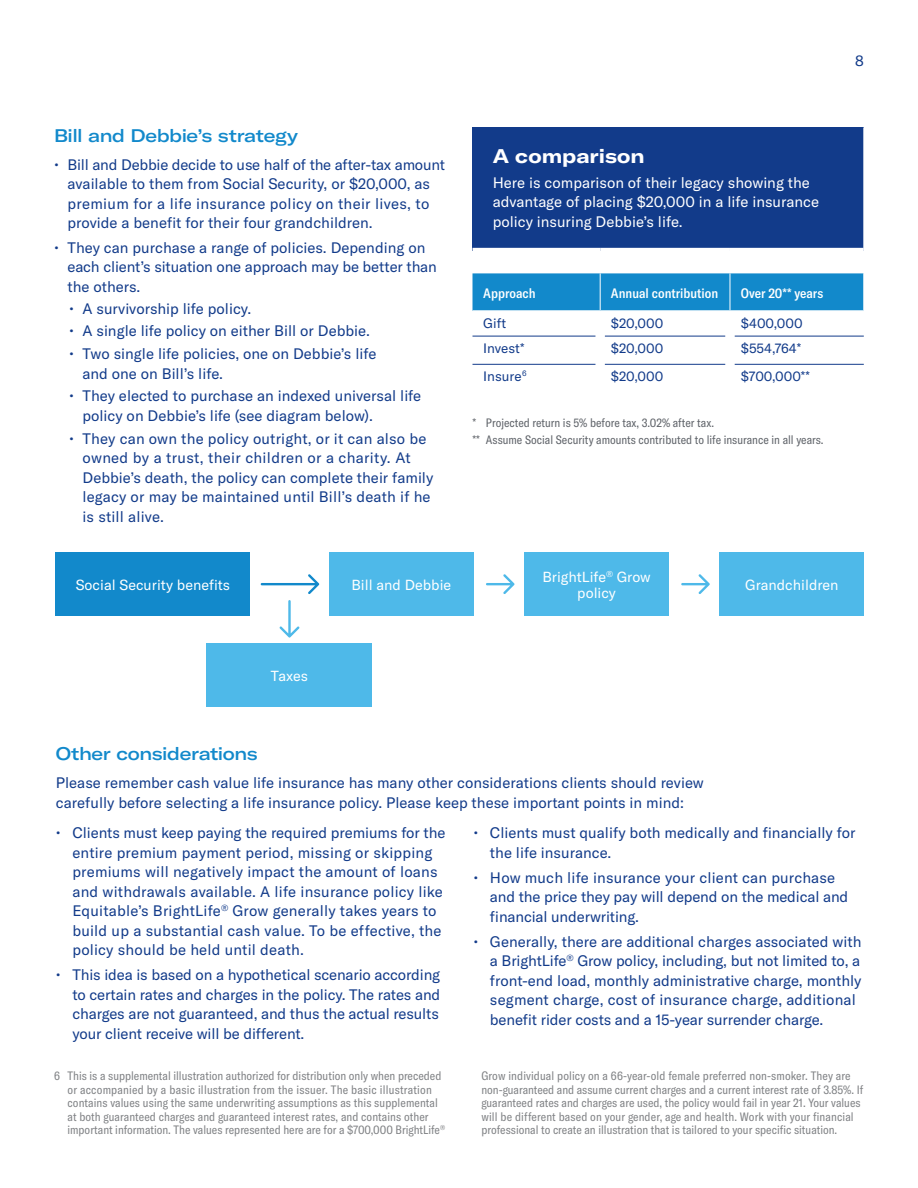
<style>
.page{position:relative;width:918px;height:1188px;background:#fff}
.page>*{position:absolute;margin:0;border:0;box-sizing:border-box;transform-origin:0 0}
.t1{font:700 expanded 19.5px "GT America";color:#fff}
.t2{font:500 expanded 18px "GT America";letter-spacing:-.02em;color:#1289cb}
.t3{font:15px/19.5px "GT America";color:#123b8a}
.t4{font:15px/19.5px "GT America";color:#fff}
.t5{font:14.4px/15.6px "GT America";color:#fff;text-align:center}
.t6{font:13.5px "GT America";color:#123b8a}
.t7{font:500 condensed 13.5px "GT America";color:#fff}
.t8{font:condensed 12px/13.5px "GT America";color:#808285}
.t9{font:condensed 12px/17.7px "GT America";color:#5f6369}
</style>
<div class="page">
<div style="left:56px;top:552px;width:194px;height:64px;background:#1289cb"></div>
<div style="left:207px;top:643px;width:165px;height:64px;background:#4eb9e9"></div>
<div style="left:720px;top:552px;width:144px;height:64px;background:#4eb9e9"></div>
<div style="left:525px;top:552px;width:144px;height:64px;background:#4eb9e9"></div>
<div style="left:329px;top:552px;width:144px;height:64px;background:#4eb9e9"></div>
<svg style="left:279px;top:600px;width:21px;height:38px"></svg>
<svg style="left:681px;top:574px;width:29px;height:20px"></svg>
<svg style="left:486px;top:574px;width:28px;height:20px"></svg>
<svg style="left:261px;top:574px;width:58px;height:20px"></svg>
<div style="left:472px;top:127px;width:392px;height:124px;background:#123b8a"></div>
<div style="left:472px;top:273px;width:392px;height:37px;background:#1289cb"></div>
<hr style="left:600px;top:273px;width:1px;height:37px;background:#fff">
<hr style="left:730px;top:273px;width:1px;height:37px;background:#fff">
<div style="left:472px;top:248px;width:128px;height:6px;background:#fff"></div>
<div style="left:600px;top:248px;width:130px;height:6px;background:#fff"></div>
<div style="left:730px;top:248px;width:134px;height:6px;background:#fff"></div>
<hr style="left:472px;top:336px;width:124px;height:1px;background:#123b8a">
<hr style="left:605px;top:336px;width:120px;height:1px;background:#123b8a">
<hr style="left:734px;top:336px;width:130px;height:1px;background:#123b8a">
<hr style="left:472px;top:364px;width:124px;height:1px;background:#123b8a">
<hr style="left:605px;top:364px;width:120px;height:1px;background:#123b8a">
<hr style="left:734px;top:364px;width:130px;height:1px;background:#123b8a">
<p class="t3" style="left:855px;top:51px;width:10px">8</p>
<p class="t2" style="left:54px;top:124px;width:246px">Bill and Debbie’s strategy</p>
<p class="t3" style="left:68px;top:155px;width:379px;text-indent:-14px">• Bill and Debbie decide to use half of the after-tax amount available to them from Social Security, or $20,000, as premium for a life insurance policy on their lives, to provide a benefit for their four grandchildren.</p>
<p class="t3" style="left:68px;top:238px;width:371px;text-indent:-14px">• They can purchase a range of policies. Depending on each client’s situation one approach may be better than the others.</p>
<p class="t3" style="left:69px;top:299px;width:184px">• A survivorship life policy.</p>
<p class="t3" style="left:69px;top:321px;width:302px">• A single life policy on either Bill or Debbie.</p>
<p class="t3" style="left:82px;top:344px;width:295px;text-indent:-14px">• Two single life policies, one on Debbie’s life and one on Bill’s life.</p>
<p class="t3" style="left:82px;top:386px;width:340px;text-indent:-14px">• They elected to purchase an indexed universal life policy on Debbie’s life (see diagram below).</p>
<p class="t3" style="left:82px;top:429px;width:352px;text-indent:-14px">• They can own the policy outright, or it can also be owned by a trust, their children or a charity. At Debbie’s death, the policy can complete their family legacy or may be maintained until Bill’s death if he is still alive.</p>
<p class="t5" style="left:76px;top:577px;width:156px">Social Security benefits</p>
<p class="t5" style="left:352px;top:577px;width:101px">Bill and Debbie</p>
<h1 class="t1" style="left:493px;top:144px;width:153px">A comparison</h1>
<p class="t4" style="left:493px;top:173px;width:328px">Here is comparison of their legacy showing the advantage of placing $20,000 in a life insurance policy insuring Debbie’s life.</p>
<p class="t7" style="left:483px;top:285px;width:54px">Approach</p>
<p class="t7" style="left:611px;top:285px;width:109px">Annual contribution</p>
<p class="t7" style="left:741px;top:285px;width:84px">Over 20** years</p>
<p class="t6" style="left:483px;top:315px;width:25px">Gift</p>
<p class="t6" style="left:611px;top:315px;width:54px">$20,000</p>
<p class="t6" style="left:741px;top:315px;width:63px">$400,000</p>
<p class="t6" style="left:483px;top:340px;width:43px">Invest*</p>
<p class="t6" style="left:611px;top:340px;width:54px">$20,000</p>
<p class="t6" style="left:741px;top:340px;width:62px">$554,764*</p>
<p class="t6" style="left:483px;top:368px;width:45px">Insure<sup>6</sup></p>
<p class="t6" style="left:611px;top:368px;width:54px">$20,000</p>
<p class="t6" style="left:741px;top:368px;width:70px">$700,000**</p>
<p class="t9" style="left:472px;top:414px;width:353px">* Projected return is 5% before tax, 3.02% after tax.<br>** Assume Social Security amounts contributed to life insurance in all years.</p>
<p class="t5" style="left:542px;top:569px;width:110px">BrightLife<sup>®</sup> Grow policy</p>
<p class="t5" style="left:745px;top:577px;width:95px">Grandchildren</p>
<p class="t5" style="left:271px;top:668px;width:39px">Taxes</p>
<p class="t2" style="left:56px;top:743px;width:203px">Other considerations</p>
<p class="t3" style="left:56px;top:773px;width:649px">Please remember cash value life insurance has many other considerations clients should review carefully before selecting a life insurance policy. Please keep these important points in mind:</p>
<p class="t3" style="left:72px;top:823px;width:375px;text-indent:-16px">• Clients must keep paying the required premiums for the entire premium payment period, missing or skipping premiums will negatively impact the amount of loans and withdrawals available. A life insurance policy like Equitable’s BrightLife<sup>®</sup> Grow generally takes years to build up a substantial cash value. To be effective, the policy should be held until death.</p>
<p class="t3" style="left:72px;top:965px;width:369px;text-align:justify;text-indent:-16px">• This idea is based on a hypothetical scenario according to certain rates and charges in the policy. The rates and charges are not guaranteed, and thus the actual results your client receive will be different.</p>
<p class="t3" style="left:490px;top:823px;width:367px;text-indent:-16px">• Clients must qualify both medically and financially for the life insurance.</p>
<p class="t3" style="left:490px;top:868px;width:360px;text-indent:-17px">• How much life insurance your client can purchase and the price they pay will depend on the medical and financial underwriting.</p>
<p class="t3" style="left:490px;top:931px;width:373px;text-indent:-16px">• Generally, there are additional charges associated with a BrightLife<sup>®</sup> Grow policy, including, but not limited to, a front-end load, monthly administrative charge, monthly segment charge, cost of insurance charge, additional benefit rider costs and a 15-year surrender charge.</p>
<p class="t8" style="left:68px;top:1069px;width:379px;text-indent:-14px">6 This is a supplemental illustration authorized for distribution only when preceded or accompanied by a basic illustration from the issuer. The basic illustration contains values using the same underwriting assumptions as this supplemental at both guaranteed charges and guaranteed interest rates, and contains other important information. The values represented here are for a $700,000 BrightLife<sup>®</sup></p>
<p class="t8" style="left:481px;top:1069px;width:383px">Grow individual policy on a 66-year-old female preferred non-smoker. They are non-guaranteed and assume current charges and a current interest rate of 3.85%. If guaranteed rates and charges are used, the policy would fail in year 21. Your values will be different based on your gender, age and health. Work with your financial professional to create an illustration that is tailored to your specific situation.</p>
</div>
